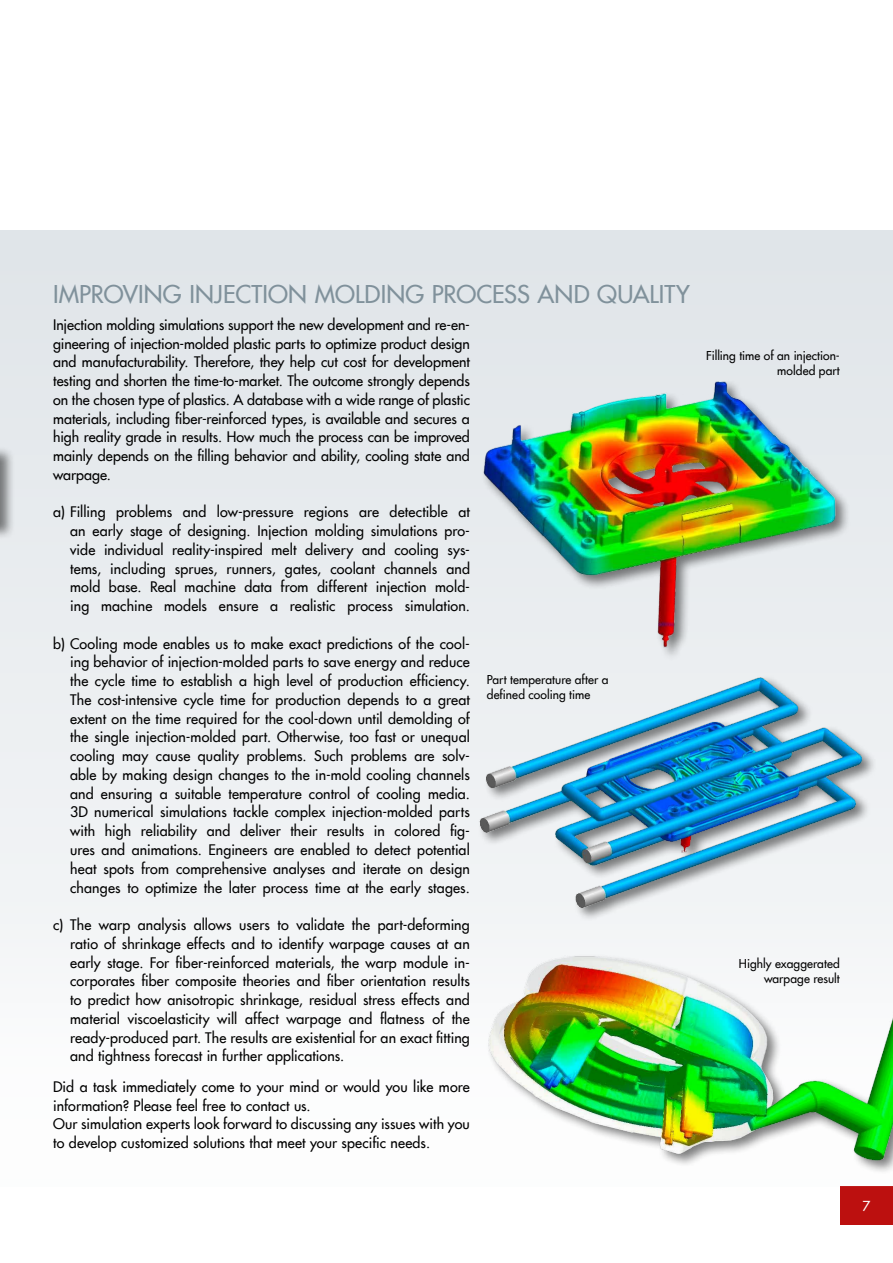
<style>
.page{position:relative;width:893px;height:1263px;background:#fff}
.page>*{position:absolute;margin:0;border:0;box-sizing:border-box;transform-origin:0 0}
.t1{font:500 24px "Futura Com";letter-spacing:.005em;color:#80919b}
.t2{font:500 14.25px/18.8px "Futura Com";letter-spacing:.01em;color:#000;text-align:justify}
.t3{font:500 13.5px "Futura Com";color:#fff}
.t4{font:500 12px/15px "Futura Com";letter-spacing:.005em;color:#000;text-align:right}
</style>
<div class="page">
<div style="left:840px;top:1186px;width:53px;height:39px;background:#bc100f"></div>
<div style="left:0;top:230px;width:893px;height:956px;background:linear-gradient(to bottom,#dee3e8,#fdfdfd)"></div>
<div style="left:0;top:370px;width:15px;height:206px;background:#000;opacity:.5"></div>
<div style="left:481px;top:379px;width:369px;height:282px;background:#e9edef"></div>
<img style="left:470px;top:364px;width:370px;height:292px">
<img style="left:477px;top:662px;width:393px;height:260px">
<img style="left:421px;top:923px;width:472px;height:263px">
<h1 class="t1" style="left:53px;top:276px;width:638px">IMPROVING INJECTION MOLDING PROCESS AND QUALITY</h1>
<p class="t2" style="left:53px;top:314px;width:418px">Injection molding simulations support the new development and re-en&shy;gineering of injection-molded plastic parts to optimize product design and manufacturability. Therefore, they help cut cost for development testing and shorten the time-to-market. The outcome strongly depends on the chosen type of plastics. A database with a wide range of plastic materials, including fiber-reinforced types, is available and secures a high reality grade in results. How much the process can be improved mainly depends on the filling behavior and ability, cooling state and warpage.</p>
<p class="t2" style="left:70px;top:502px;width:401px;text-indent:-17px">a) Filling problems and low-pressure regions are detectible at an early stage of designing. Injection molding simulations pro&shy;vide individual reality-inspired melt delivery and cooling sys&shy;tems, including sprues, runners, gates, coolant channels and mold base. Real machine data from different injection mold&shy;ing machine models ensure a realistic process simulation.</p>
<p class="t2" style="left:70px;top:633px;width:401px;text-indent:-17px">b) Cooling mode enables us to make exact predictions of the cool&shy;ing behavior of injection-molded parts to save energy and reduce the cycle time to establish a high level of production efficiency.<br>The cost-intensive cycle time for production depends to a great extent on the time required for the cool-down until demolding of the single injection-molded part. Otherwise, too fast or unequal cooling may cause quality problems. Such problems are solv&shy;able by making design changes to the in-mold cooling channels and ensuring a suitable temperature control of cooling media.<br>3D numerical simulations tackle complex injection-molded parts with high reliability and deliver their results in colored fig&shy;ures and animations. Engineers are enabled to detect potential heat spots from comprehensive analyses and iterate on design changes to optimize the later process time at the early stages.</p>
<p class="t2" style="left:70px;top:915px;width:401px;text-indent:-17px">c) The warp analysis allows users to validate the part-deforming ratio of shrinkage effects and to identify warpage causes at an early stage. For fiber-reinforced materials, the warp module in&shy;corporates fiber composite theories and fiber orientation results to predict how anisotropic shrinkage, residual stress effects and material viscoelasticity will affect warpage and flatness of the ready-produced part. The results are existential for an exact fitting and tightness forecast in further applications.</p>
<p class="t2" style="left:53px;top:1076px;width:418px;text-align:left">Did a task immediately come to your mind or would you like more information? Please feel free to contact us.<br>Our simulation experts look forward to discussing any issues with you to develop customized solutions that meet your specific needs.</p>
<p class="t4" style="left:487px;top:672px;width:123px;text-align:left">Part temperature after a defined cooling time</p>
<p class="t4" style="left:706px;top:347px;width:135px">Filling time of an injection&shy;molded part</p>
<p class="t4" style="left:739px;top:955px;width:102px">Highly exaggerated warpage result</p>
<p class="t3" style="left:862px;top:1196px;width:9px">7</p>
</div>
